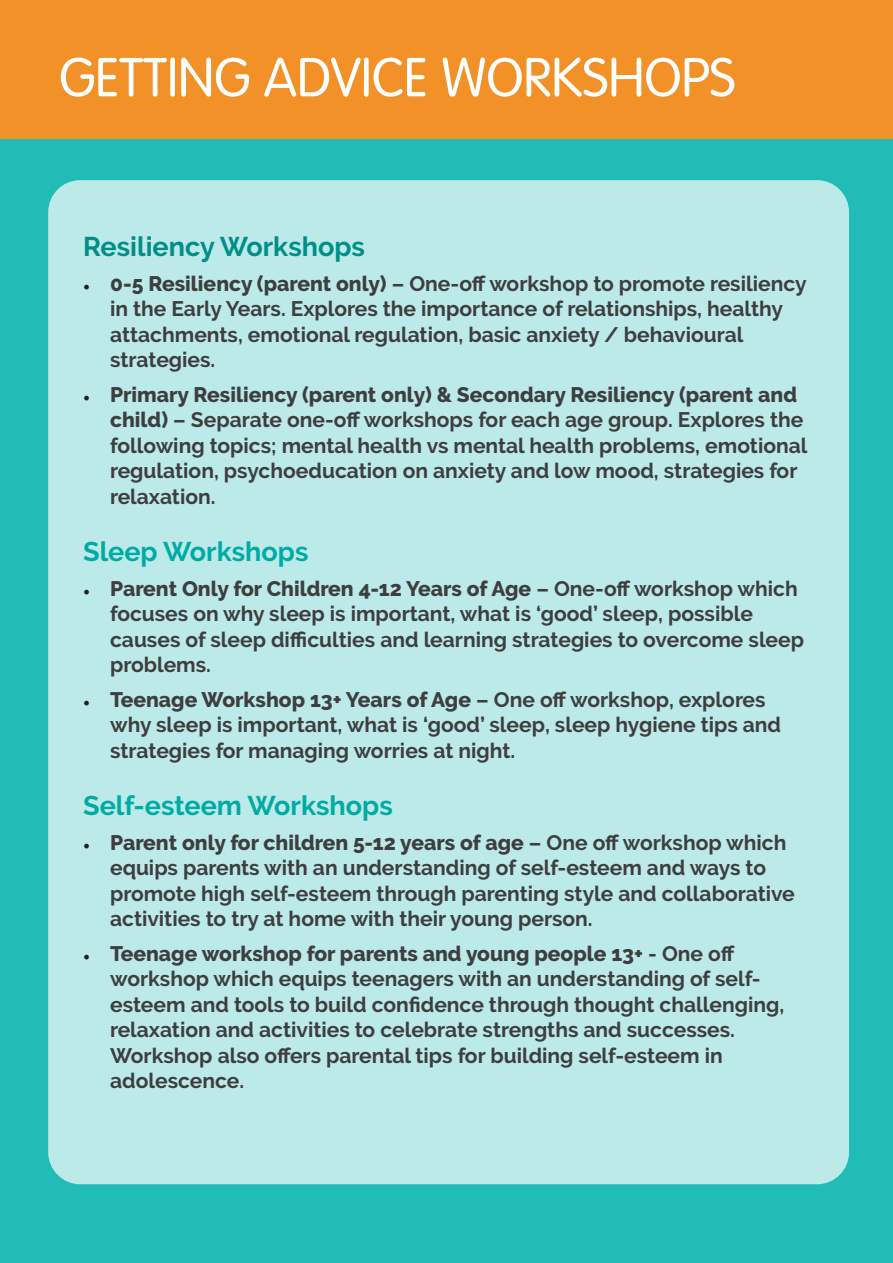
<style>
.page{position:relative;width:893px;height:1263px;background:#fff}
.page>*{position:absolute;margin:0;border:0;box-sizing:border-box;transform-origin:0 0}
.t1{font:300 54px "VAG Rounded Std";color:#fff}
.t2{font:700 27px "Raleway";color:#00aba5}
.t3{font:700 27px "Raleway";color:#008f88}
.t4{font:700 21px/25.5px "Raleway";color:#3e3e3f}
.s1{font-family:"Minion Pro";font-weight:400;font-size:18px;color:#231f20}
.s2{font-weight:800}
</style>
<div class="page">
<div style="left:0;top:0;width:893px;height:143px;background:#f19127"></div>
<div style="left:0;top:140px;width:893px;height:1123px;background:#22bcb6"></div>
<div style="left:48px;top:180px;width:801px;height:1004px;background:#bceae8;border-radius:32px"></div>
<p class="t1" style="left:59px;top:47px;width:678px">GETTING ADVICE WORKSHOPS</p>
<p class="t3" style="left:83px;top:231px;width:283px">Resiliency Workshops</p>
<p class="t4" style="left:110px;top:270px;width:698px;text-indent:-27px"><span class="s1">•</span> <span class="s2">0-5 Resiliency (parent only)</span> – One-off workshop to promote resiliency in the Early Years. Explores the importance of relationships, healthy attachments, emotional regulation, basic anxiety / behavioural strategies.</p>
<p class="t4" style="left:110px;top:381px;width:699px;text-indent:-27px"><span class="s1">•</span> <span class="s2">Primary Resiliency (parent only) &amp; Secondary Resiliency (parent and child)</span> – Separate one-off workshops for each age group. Explores the following topics; mental health vs mental health problems, emotional regulation, psychoeducation on anxiety and low mood, strategies for relaxation.</p>
<p class="t2" style="left:83px;top:536px;width:227px">Sleep Workshops</p>
<p class="t4" style="left:110px;top:576px;width:695px;text-indent:-27px"><span class="s1">•</span> <span class="s2">Parent Only for Children 4-12 Years of Age</span> – One-off workshop which focuses on why sleep is important, what is ‘good’ sleep, possible causes of sleep difficulties and learning strategies to overcome sleep problems.</p>
<p class="t4" style="left:110px;top:687px;width:673px;text-indent:-27px"><span class="s1">•</span> <span class="s2">Teenage Workshop 13+ Years of Age</span> – One off workshop, explores why sleep is important, what is ‘good’ sleep, sleep hygiene tips and strategies for managing worries at night.</p>
<p class="t2" style="left:83px;top:790px;width:311px">Self-esteem Workshops</p>
<p class="t4" style="left:110px;top:830px;width:686px;text-indent:-27px"><span class="s1">•</span> <span class="s2">Parent only for children 5-12 years of age</span> – One off workshop which equips parents with an understanding of self-esteem and ways to promote high self-esteem through parenting style and collaborative activities to try at home with their young person.</p>
<p class="t4" style="left:110px;top:941px;width:676px;text-indent:-27px"><span class="s1">•</span> <span class="s2">Teenage workshop for parents and young people 13+</span> - One off workshop which equips teenagers with an understanding of self&shy;esteem and tools to build confidence through thought challenging, relaxation and activities to celebrate strengths and successes.<br>Workshop also offers parental tips for building self-esteem in adolescence.</p>
</div>
